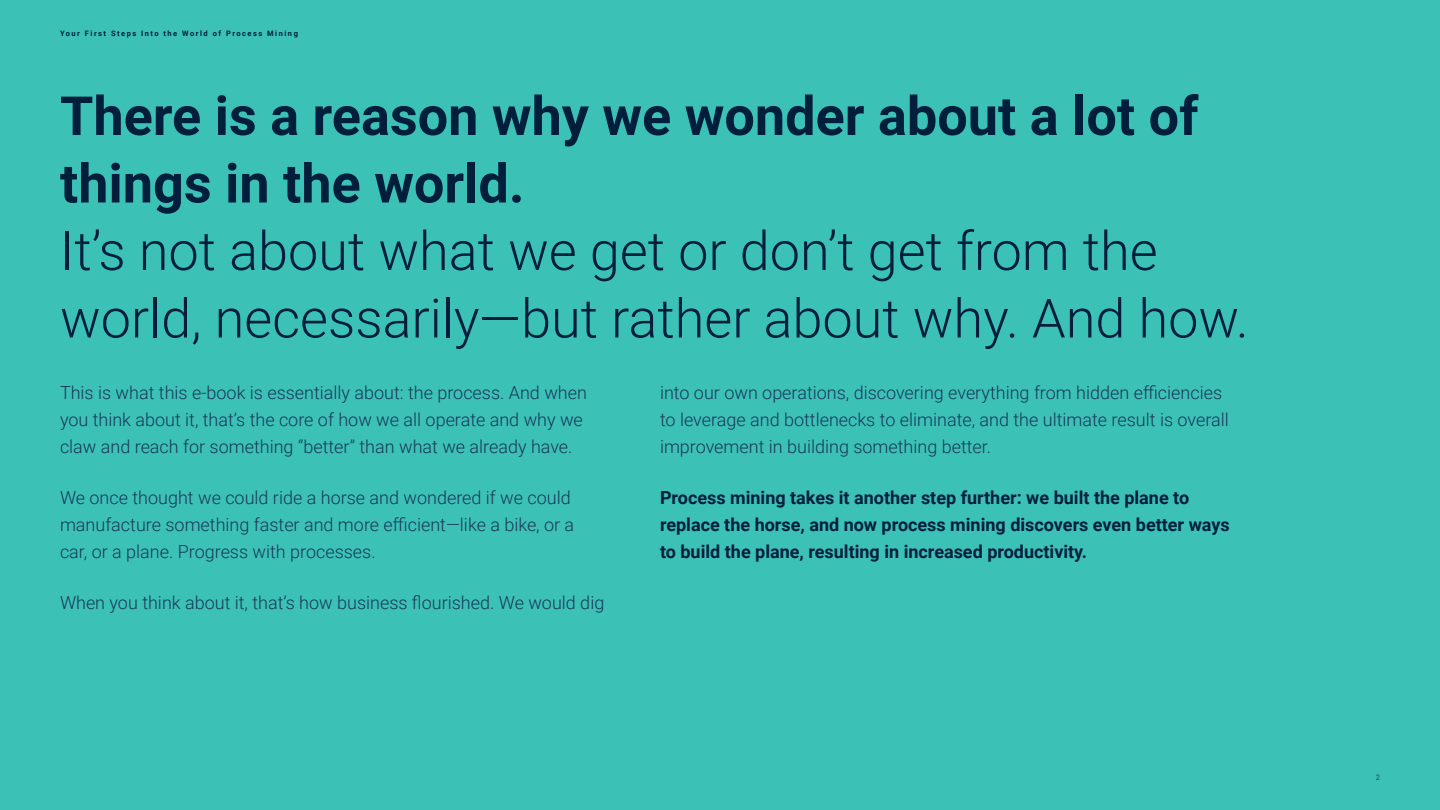
<style>
.page{position:relative;width:1440px;height:810px;background:#3cc1b7}
.page>*{position:absolute;margin:0;border:0;box-sizing:border-box;transform-origin:0 0}
.h2-L_-_72_90__dark{font:300 54px/67.5px "Roboto";color:#011f3d}
.h2-L_-_72_90__dark-2{font:700 54px/67.5px "Roboto";color:#011f3d}
.body_-_24_36__dark{font:300 18px/27px "Roboto";color:#193857}
.bold_-_24_36__dark{font:700 18px/27px "Roboto";color:#011f3d}
.t1{font:700 7.5px "Roboto";letter-spacing:.2em;color:#011f3d}
.t2{font:300 7.5px "Roboto";color:#011f3d}
</style>
<div class="page">
<p class="t1" style="left:60px;top:28px;width:239px">Your First Steps Into the World of Process Mining</p>
<p class="h2-L_-_72_90__dark-2" style="left:60px;top:80px;width:1140px">There is a reason why we wonder about a lot of things in the world.</p>
<p class="h2-L_-_72_90__dark" style="left:60px;top:215px;width:1190px">It’s not about what we get or don’t get from the world, necessarily—but rather about why. And how.</p>
<p class="body_-_24_36__dark" style="left:60px;top:378px;width:529px">This is what this e-book is essentially about: the process. And when you think about it, that’s the core of how we all operate and why we claw and reach for something “better” than what we already have.</p>
<p class="body_-_24_36__dark" style="left:60px;top:483px;width:516px">We once thought we could ride a horse and wondered if we could manufacture something faster and more efficient—like a bike, or a car, or a plane. Progress with processes.</p>
<p class="body_-_24_36__dark" style="left:60px;top:588px;width:546px">When you think about it, that’s how business flourished. We would dig</p>
<p class="body_-_24_36__dark" style="left:660px;top:378px;width:570px">into our own operations, discovering everything from hidden efficiencies to leverage and bottlenecks to eliminate, and the ultimate result is overall improvement in building something better.</p>
<p class="bold_-_24_36__dark" style="left:660px;top:483px;width:571px">Process mining takes it another step further: we built the plane to replace the horse, and now process mining discovers even better ways to build the plane, resulting in increased productivity.</p>
<p class="t2" style="left:1376px;top:772px;width:6px">2</p>
</div>
